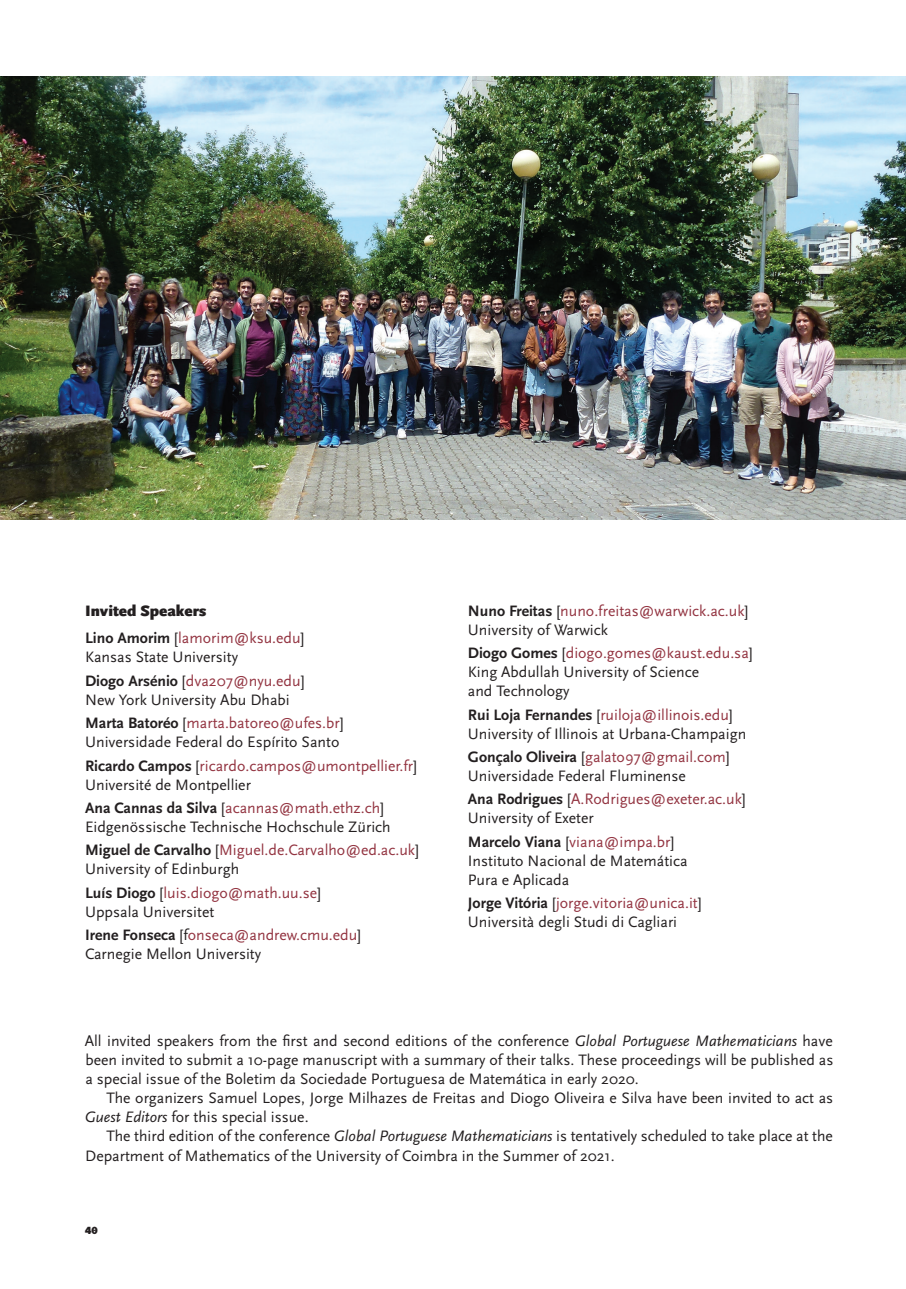
<style>
.page{position:relative;width:906px;height:1289px;background:#fff}
.page>*{position:absolute;margin:0;border:0;box-sizing:border-box;transform-origin:0 0}
.t1{font:15.75px/19px "Scala Sans Pro";color:#231f20}
.t2{font:15.75px/19px "Scala Sans Pro";color:#933441}
.t3{font:900 15.75px/27.6px "Scala Sans Pro";color:#231f20}
.t4{font:900 10.5px "Tabac Mono";color:#231f20}
.s1{font-weight:700}
.s2{font-weight:400}
.s3{font-weight:400;color:#933441}
.s4{color:#933441}
.s5{font-weight:700;color:#231f20}
.s6{color:#231f20}
.s7{font-style:italic}
</style>
<div class="page">
<img style="left:0;top:77px;width:906px;height:443px">
<p class="t3" style="left:85px;top:597px;width:221px">Invited Speakers<br><span class="s1">Lino Amorim</span> <span class="s2">[</span><span class="s3">lamorim@ksu.edu</span><span class="s2">]</span></p>
<p class="t1" style="left:85px;top:645px;width:221px;line-height:23.2px">Kansas State University<br><span class="s1">Diogo Arsénio</span> [<span class="s4">dva207@nyu.edu</span>]</p>
<p class="t1" style="left:85px;top:688px;width:260px;line-height:23.2px">New York University Abu Dhabi<br><span class="s1">Marta Batoréo</span> [<span class="s4">marta.batoreo@ufes.br</span>]</p>
<p class="t1" style="left:85px;top:730px;width:334px;line-height:23.2px">Universidade Federal do Espírito Santo<br><span class="s1">Ricardo Campos</span> [<span class="s4">ricardo.campos@umontpellier.fr</span>]</p>
<p class="t1" style="left:85px;top:772px;width:300px;line-height:23.2px">Université de Montpellier<br><span class="s1">Ana Cannas da Silva</span> [<span class="s4">acannas@math.ethz.ch</span>]</p>
<p class="t1" style="left:85px;top:815px;width:335px;line-height:23.2px">Eidgenössische Technische Hochschule Zürich<br><span class="s1">Miguel de Carvalho</span> [<span class="s4">Miguel.de.Carvalho@ed.ac.uk</span>]</p>
<p class="t1" style="left:85px;top:857px;width:237px;line-height:23.2px">University of Edinburgh<br><span class="s1">Luís Diogo</span> [<span class="s4">luis.diogo@math.uu.se</span>]</p>
<p class="t1" style="left:85px;top:899px;width:278px;line-height:23.2px">Uppsala Universitet<br><span class="s1">Irene Fonseca</span> [f<span class="s4">onseca@andrew.cmu.edu</span>]</p>
<p class="t1" style="left:85px;top:944px;width:178px">Carnegie Mellon University</p>
<p class="t2" style="left:468px;top:601px;width:282px"><span class="s5">Nuno Freitas</span> <span class="s6">[</span>nuno.freitas@warwick.ac.uk<span class="s6">]<br>University of Warwick</span></p>
<p class="t1" style="left:468px;top:643px;width:286px"><span class="s1">Diogo Gomes</span> [<span class="s4">diogo.gomes@kaust.edu.sa</span>]<br>King Abdullah University of Science<br>and Technology</p>
<p class="t1" style="left:468px;top:705px;width:280px"><span class="s1">Rui Loja Fernandes</span> [<span class="s4">ruiloja@illinois.edu</span>]<br>University of Illinois at Urbana-Champaign</p>
<p class="t1" style="left:468px;top:747px;width:263px"><span class="s1">Gonçalo Oliveira</span> [<span class="s4">galato97@gmail.com</span>]<br>Universidade Federal Fluminense</p>
<p class="t2" style="left:468px;top:789px;width:279px"><span class="s5">Ana Rodrigues</span> <span class="s6">[</span>A.Rodrigues@exeter.ac.uk<span class="s6">]<br>University of Exeter</span></p>
<p class="t1" style="left:468px;top:832px;width:221px"><span class="s1">Marcelo Viana</span> [<span class="s4">viana@impa.br</span>]<br>Instituto Nacional de Matemática<br>Pura e Aplicada</p>
<p class="t1" style="left:468px;top:893px;width:235px"><span class="s1">Jorge Vitória</span> [<span class="s4">jorge.vitoria@unica.it</span>]<br>Università degli Studi di Cagliari</p>
<p class="t1" style="left:85px;top:1031px;width:750px;text-align:justify">All invited speakers from the first and second editions of the conference <span class="s7">Global Portuguese Mathematicians</span> have been invited to submit a 10-page manuscript with a summary of their talks. These proceedings will be published as a special issue of the Boletim da Sociedade Portuguesa de Matemática in early 2020.</p>
<p class="t1" style="left:85px;top:1088px;width:750px;text-indent:22px">The organizers Samuel Lopes, Jorge Milhazes de Freitas and Diogo Oliveira e Silva have been invited to act as<br><span class="s7">Guest Editors</span> for this special issue.</p>
<p class="t1" style="left:85px;top:1126px;width:749px;text-indent:21px">The third edition of the conference <span class="s7">Global Portuguese Mathematicians</span> is tentatively scheduled to take place at the<br>Department of Mathematics of the University of Coimbra in the Summer of 2021.</p>
<p class="t4" style="left:85px;top:1224px;width:14px">40</p>
</div>
